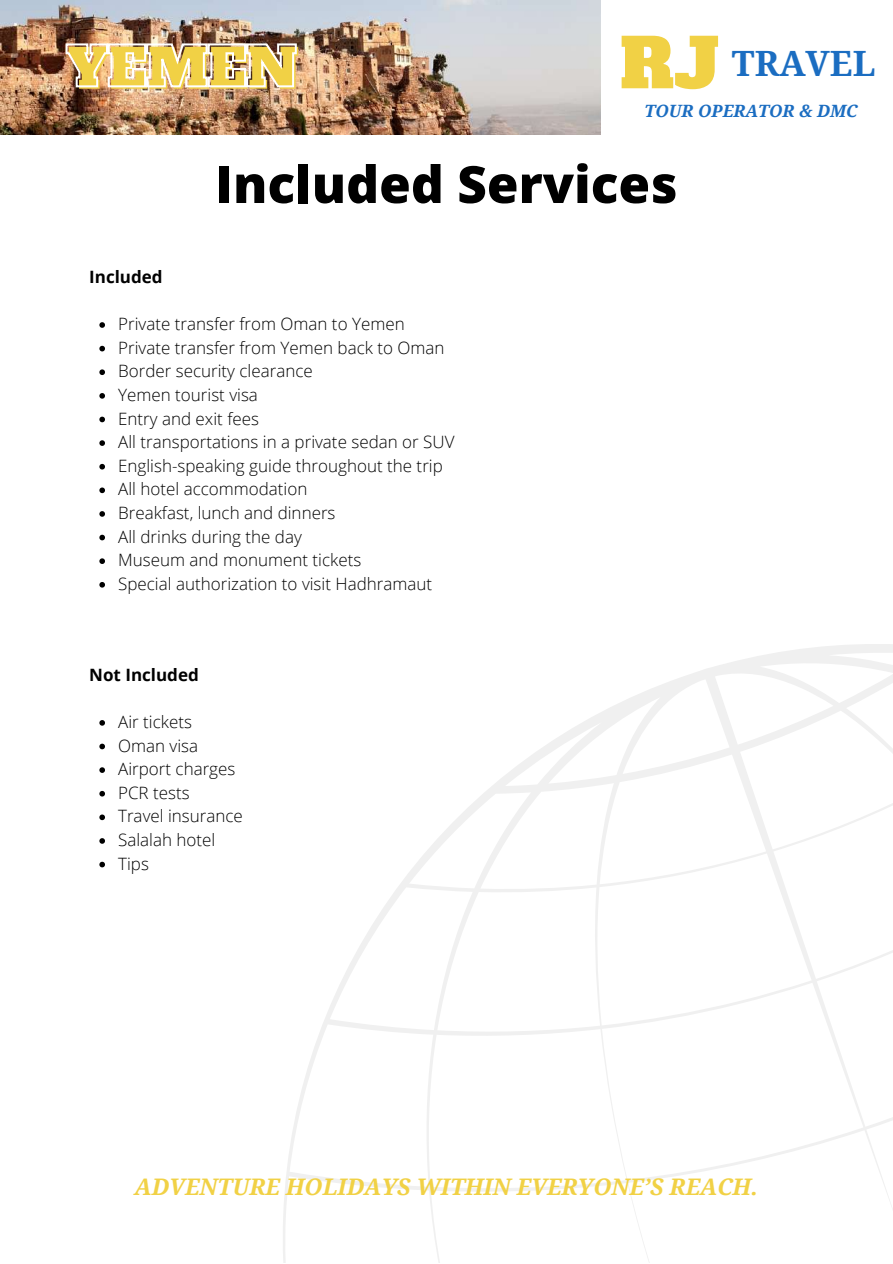
<style>
.page{position:relative;width:893px;height:1264px;background:#fff}
.page>*{position:absolute;margin:0;border:0;box-sizing:border-box;transform-origin:0 0}
.t1{font:53.85px "Alfa Slab One";color:#f1d145}
.t2{font:800 51.3px "Open Sans";color:#000}
.t3{font:700 34.8px "Noto Serif";color:#1b6dc1}
.t4{font:italic 700 22.8px "Noto Serif";color:#f1d145}
.t5{font:300 16.95px/23.5px "Open Sans";color:#000}
.t6{font:700 16.95px "Open Sans";color:#000}
.t7{font:italic 700 16.95px "Noto Serif";color:#1b6dc1}
.s1{font-family:"Alfa Slab One";font-weight:400;font-size:67.5px;color:#f1d145}
</style>
<div class="page">
<svg style="left:283px;top:644px;width:609px;height:618px"></svg>
<svg style="left:99px;top:720px;width:6px;height:5px"></svg>
<svg style="left:99px;top:743px;width:6px;height:6px"></svg>
<svg style="left:99px;top:767px;width:6px;height:6px"></svg>
<svg style="left:99px;top:791px;width:6px;height:5px"></svg>
<svg style="left:99px;top:814px;width:6px;height:6px"></svg>
<svg style="left:99px;top:838px;width:6px;height:5px"></svg>
<svg style="left:99px;top:861px;width:6px;height:6px"></svg>
<svg style="left:99px;top:322px;width:6px;height:6px"></svg>
<svg style="left:99px;top:346px;width:6px;height:5px"></svg>
<svg style="left:99px;top:369px;width:6px;height:6px"></svg>
<svg style="left:99px;top:393px;width:6px;height:5px"></svg>
<svg style="left:99px;top:416px;width:6px;height:6px"></svg>
<svg style="left:99px;top:440px;width:6px;height:6px"></svg>
<svg style="left:99px;top:464px;width:6px;height:5px"></svg>
<svg style="left:99px;top:487px;width:6px;height:6px"></svg>
<svg style="left:99px;top:511px;width:6px;height:6px"></svg>
<svg style="left:99px;top:534px;width:6px;height:6px"></svg>
<svg style="left:99px;top:558px;width:6px;height:6px"></svg>
<svg style="left:99px;top:582px;width:6px;height:5px"></svg>
<img style="left:0;top:0;width:600px;height:135px">
<img style="left:64px;top:42px;width:234px;height:46px">
<h1 class="t1" style="left:68px;top:33px;width:232px">YEMEN</h1>
<h3 class="t3" style="left:620px;top:38px;width:257px"><span class="s1">RJ</span> TRAVEL</h3>
<p class="t7" style="left:644px;top:99px;width:214px">TOUR OPERATOR &amp; DMC</p>
<p class="t6" style="left:89px;top:265px;width:75px">Included</p>
<h2 class="t2" style="left:215px;top:148px;width:464px">Included Services</h2>
<p class="t5" style="left:118px;top:312px;width:338px">Private transfer from Oman to Yemen<br>Private transfer from Yemen back to Oman<br>Border security clearance<br>Yemen tourist visa<br>Entry and exit fees<br>All transportations in a private sedan or SUV<br>English-speaking guide throughout the trip<br>All hotel accommodation<br>Breakfast, lunch and dinners<br>All drinks during the day<br>Museum and monument tickets<br>Special authorization to visit Hadhramaut</p>
<p class="t6" style="left:89px;top:662px;width:111px">Not Included</p>
<p class="t5" style="left:118px;top:709px;width:126px">Air tickets<br>Oman visa<br>Airport charges<br>PCR tests<br>Travel insurance<br>Salalah hotel<br>Tips</p>
<h3 class="t4" style="left:134px;top:1170px;width:625px">ADVENTURE HOLIDAYS WITHIN EVERYONE’S REACH.</h3>
</div>
